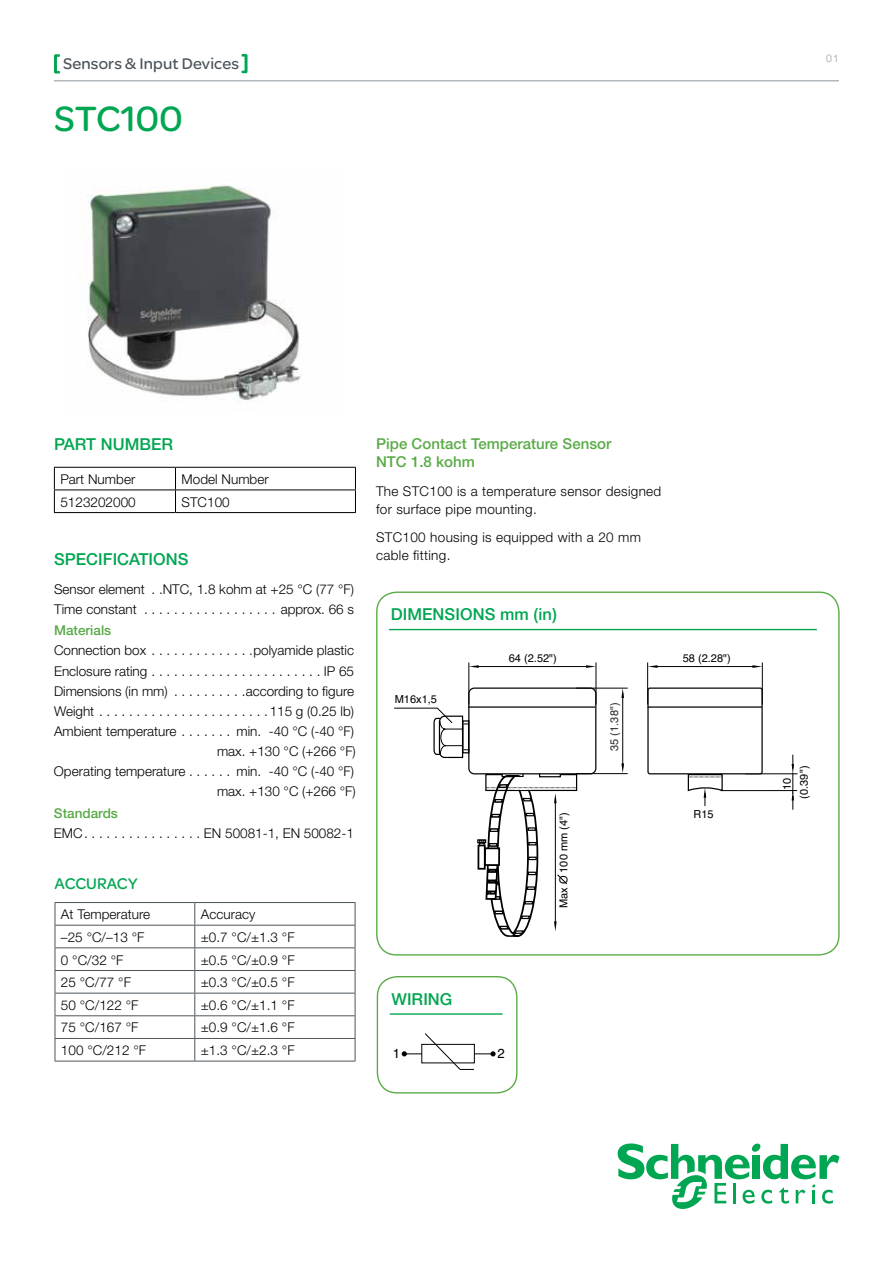
<style>
.page{position:relative;width:893px;height:1263px;background:#fff}
.page>*{position:absolute;margin:0;border:0;box-sizing:border-box;transform-origin:0 0}
.t1{font:37.5px "SE Optimist";color:#00a651}
.t2{font:500 16.5px "Helvetica Neue";letter-spacing:.005em;color:#00a651}
.t3{font:16.5px "SE Optimist";letter-spacing:.01em;color:#4d555b}
.t4{font:16.5px "SE Optimist";color:#00a651}
.t5{font:500 15px/18px "Helvetica Neue";letter-spacing:.005em;color:#59aa47}
.t6{font:300 13.5px/20.1px "Helvetica Neue";color:#000}
.t7{font:300 13.5px/18px "Helvetica Neue";letter-spacing:.025em;color:#000}
.t8{font:500 13.5px "Helvetica Neue";color:#59aa47}
.t9{font:13.2px "Helvetica";color:#000}
.t10{font:11.1px/17.2px "Helvetica";color:#000;text-align:center}
.t11{font:11.1px "Helvetica";color:#2c2825}
.t12{font:300 10.5px "Helvetica Neue";color:#979fa4}
</style>
<div class="page">
<hr style="left:54px;top:80px;width:785px;height:1px;background:#979fa4">
<svg style="left:618px;top:1143px;width:221px;height:66px"></svg>
<hr style="left:469px;top:662px;width:1px;height:42px;background:#000">
<hr style="left:596px;top:662px;width:1px;height:42px;background:#000">
<hr style="left:474px;top:666px;width:117px;height:1px;background:#000">
<svg style="left:469px;top:665px;width:10px;height:3px"></svg>
<svg style="left:586px;top:665px;width:10px;height:3px"></svg>
<hr style="left:576px;top:688px;width:52px;height:1px;background:#000">
<hr style="left:576px;top:773px;width:52px;height:1px;background:#000">
<hr style="left:622px;top:693px;width:1px;height:75px;background:#000">
<svg style="left:621px;top:763px;width:3px;height:10px"></svg>
<svg style="left:621px;top:688px;width:3px;height:10px"></svg>
<hr style="left:745px;top:773px;width:52px;height:1px;background:#000">
<hr style="left:721px;top:790px;width:76px;height:1px;background:#000">
<div style="left:647px;top:687px;width:116px;height:87px;border:1px solid #000;border-radius:2px"></div>
<svg style="left:687px;top:773px;width:36px;height:33px"></svg>
<hr style="left:647px;top:706px;width:115px;height:2px;background:#000">
<svg style="left:792px;top:755px;width:2px;height:55px"></svg>
<hr style="left:647px;top:662px;width:1px;height:42px;background:#000">
<hr style="left:762px;top:662px;width:1px;height:42px;background:#000">
<hr style="left:653px;top:666px;width:104px;height:1px;background:#000">
<svg style="left:648px;top:665px;width:9px;height:3px"></svg>
<svg style="left:752px;top:665px;width:10px;height:3px"></svg>
<svg style="left:394px;top:687px;width:203px;height:250px"></svg>
<hr style="left:389px;top:629px;width:428px;height:1px;background:#00a651">
<hr style="left:404px;top:1053px;width:89px;height:1px;background:#000">
<svg style="left:421px;top:1044px;width:54px;height:19px"></svg>
<svg style="left:402px;top:1051px;width:5px;height:5px"></svg>
<svg style="left:491px;top:1051px;width:4px;height:5px"></svg>
<svg style="left:424px;top:1033px;width:51px;height:37px"></svg>
<div style="left:377px;top:976px;width:140px;height:117px;border:1px solid #59aa47;border-radius:20px"></div>
<hr style="left:390px;top:1013px;width:113px;height:2px;background:#00a651">
<svg style="left:54px;top:54px;width:6px;height:19px"></svg>
<svg style="left:242px;top:54px;width:5px;height:19px"></svg>
<svg style="left:54px;top:467px;width:302px;height:45px"></svg>
<hr style="left:54px;top:512px;width:122px;height:1px;background:#000">
<hr style="left:176px;top:512px;width:180px;height:1px;background:#000">
<hr style="left:55px;top:902px;width:140px;height:1px;background:#4d555b">
<hr style="left:195px;top:902px;width:160px;height:1px;background:#4d555b">
<hr style="left:55px;top:925px;width:140px;height:1px;background:#4d555b">
<hr style="left:195px;top:925px;width:160px;height:1px;background:#4d555b">
<hr style="left:55px;top:947px;width:140px;height:1px;background:#4d555b">
<hr style="left:195px;top:947px;width:160px;height:1px;background:#4d555b">
<hr style="left:55px;top:970px;width:140px;height:1px;background:#4d555b">
<hr style="left:195px;top:970px;width:160px;height:1px;background:#4d555b">
<hr style="left:55px;top:993px;width:140px;height:1px;background:#4d555b">
<hr style="left:195px;top:993px;width:160px;height:1px;background:#4d555b">
<hr style="left:55px;top:1015px;width:140px;height:1px;background:#4d555b">
<hr style="left:195px;top:1015px;width:160px;height:1px;background:#4d555b">
<hr style="left:55px;top:1038px;width:140px;height:1px;background:#4d555b">
<svg style="left:55px;top:903px;width:1px;height:158px"></svg>
<hr style="left:195px;top:1038px;width:160px;height:1px;background:#4d555b">
<svg style="left:194px;top:903px;width:1px;height:158px"></svg>
<svg style="left:355px;top:903px;width:1px;height:158px"></svg>
<hr style="left:55px;top:1061px;width:140px;height:1px;background:#4d555b">
<hr style="left:195px;top:1061px;width:160px;height:1px;background:#4d555b">
<img style="left:79px;top:185px;width:224px;height:217px">
<p class="t3" style="left:63px;top:52px;width:178px">Sensors &amp; Input Devices</p>
<h1 class="t1" style="left:54px;top:92px;width:131px">STC100</h1>
<p class="t12" style="left:826px;top:52px;width:14px">01</p>
<p class="t2" style="left:54px;top:434px;width:121px">PART NUMBER</p>
<p class="t6" style="left:60px;top:469px;width:76px">Part Number</p>
<p class="t6" style="left:181px;top:469px;width:89px">Model Number</p>
<p class="t6" style="left:60px;top:491px;width:77px">5123202000</p>
<p class="t6" style="left:181px;top:491px;width:50px">STC100</p>
<p class="t2" style="left:54px;top:549px;width:136px">SPECIFICATIONS</p>
<p class="t6" style="left:54px;top:578px;width:301px">Sensor element . NTC, 1. 8 kohm at +25 °C (77 °F)<br>Time constant . . . . . . . . . . . . . . . . . . approx. 66 s</p>
<p class="t8" style="left:54px;top:622px;width:59px">Materials</p>
<p class="t6" style="left:54px;top:640px;width:303px;text-align:right">Connection box . . . . . . . . . . . . . polyamide plastic Enclosure rating . . . . . . . . . . . . . . . . . . . . . . IP 65<br>Dimensions (in mm) . . . . . . . . . according to figure Weight . . . . . . . . . . . . . . . . . . . . . . 115 g (0. 25 lb)<br>Ambient temperature . . . . . . . min. -40 °C (-40 °F) max. +130 °C (+266 °F)<br>Operating temperature . . . . . . min. -40 °C (-40 °F) max. +130 °C (+266 °F)</p>
<p class="t8" style="left:54px;top:805px;width:66px">Standards</p>
<p class="t6" style="left:54px;top:823px;width:301px">EMC . . . . . . . . . . . . . . . EN 50081-1, EN 50082-1</p>
<p class="t4" style="left:55px;top:872px;width:84px">ACCURACY</p>
<p class="t6" style="left:61px;top:904px;width:91px">At Temperature</p>
<p class="t6" style="left:201px;top:904px;width:56px">Accuracy</p>
<p class="t6" style="left:61px;top:927px;width:85px">–25 °C/–13 °F</p>
<p class="t6" style="left:201px;top:927px;width:95px">±0.7 °C/±1.3 °F</p>
<p class="t6" style="left:61px;top:949px;width:64px">0 °C/32 °F</p>
<p class="t6" style="left:201px;top:949px;width:95px">±0.5 °C/±0.9 °F</p>
<p class="t6" style="left:61px;top:972px;width:71px">25 °C/77 °F</p>
<p class="t6" style="left:201px;top:972px;width:95px">±0.3 °C/±0.5 °F</p>
<p class="t6" style="left:61px;top:995px;width:79px">50 °C/122 °F</p>
<p class="t6" style="left:201px;top:995px;width:95px">±0.6 °C/±1. 1 °F</p>
<p class="t6" style="left:61px;top:1017px;width:79px">75 °C/167 °F</p>
<p class="t6" style="left:201px;top:1017px;width:95px">±0.9 °C/±1.6 °F</p>
<p class="t6" style="left:61px;top:1040px;width:87px">100 °C/212 °F</p>
<p class="t6" style="left:201px;top:1040px;width:95px">±1.3 °C/±2.3 °F</p>
<p class="t5" style="left:376px;top:435px;width:237px">Pipe Contact Temperature Sensor<br>NTC 1.8 kohm</p>
<p class="t7" style="left:376px;top:482px;width:287px">The STC100 is a temperature sensor designed for surface pipe mounting.</p>
<p class="t7" style="left:376px;top:528px;width:266px">STC100 housing is equipped with a 20 mm cable fitting.</p>
<p class="t2" style="left:391px;top:605px;width:168px">DIMENSIONS mm (in)</p>
<p class="t10" style="left:395px;top:691px;width:44px">M16x1,5</p>
<p class="t2" style="left:391px;top:989px;width:63px">WIRING</p>
<p class="t10" style="left:509px;top:650px;width:50px">64 (2.52")</p>
<p class="t10" style="left:555px;top:908px;width:97px;rotate:-90deg">Max O 100 mm (4")</p>
<p class="t9" style="left:393px;top:1043px;width:9px">1</p>
<p class="t9" style="left:497px;top:1043px;width:9px">2</p>
<p class="t11" style="left:605px;top:751px;width:50px;rotate:-90deg">35 (1.38")</p>
<p class="t10" style="left:683px;top:650px;width:50px">58 (2.28")</p>
<p class="t10" style="left:693px;top:806px;width:22px">R15</p>
<p class="t10" style="left:779px;top:798px;width:34px;rotate:-90deg">10 (0.39")</p>
</div>
